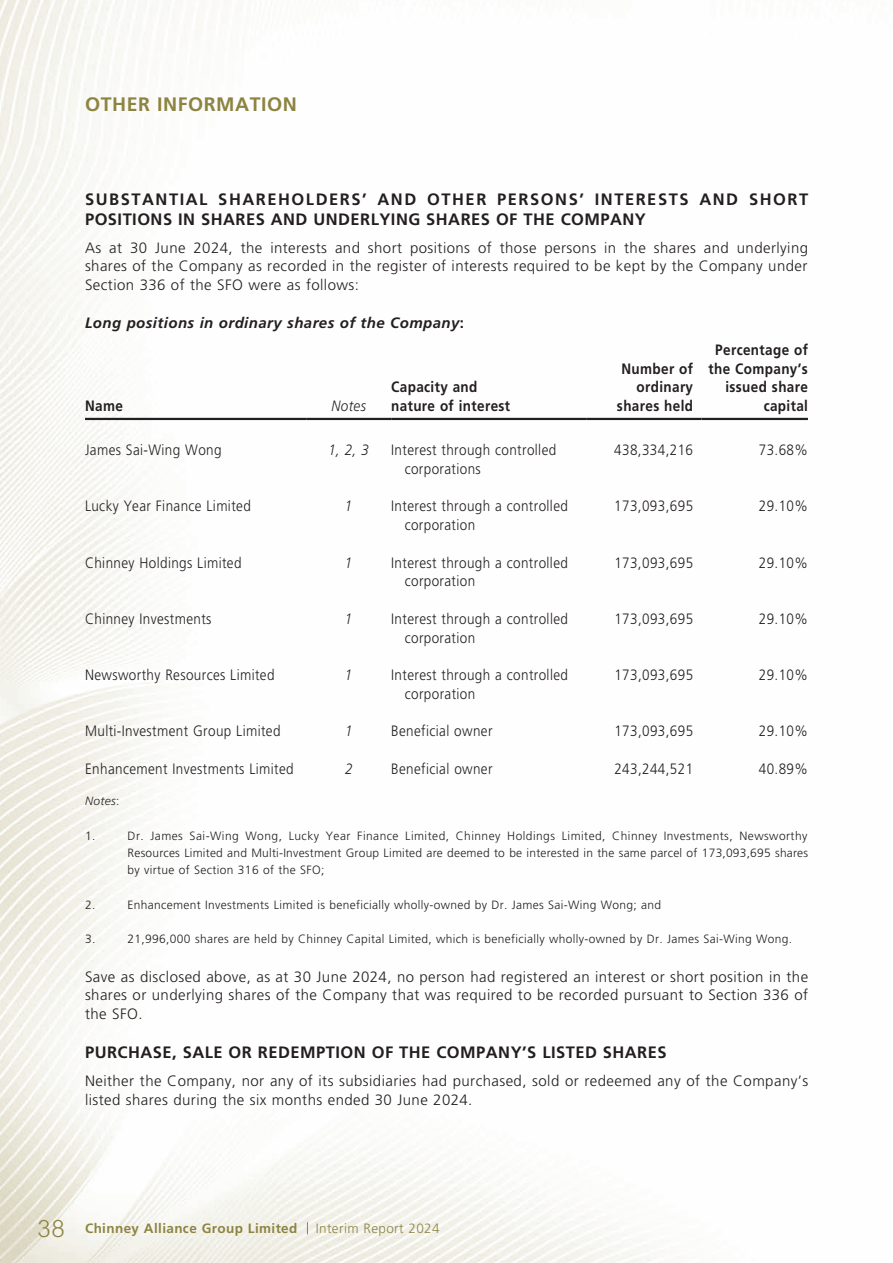
<style>
.page{position:relative;width:893px;height:1263px;background:#fff}
.page>*{position:absolute;margin:0;border:0;box-sizing:border-box;transform-origin:0 0}
.t1{font:700 19.5px "Frutiger LT Std";letter-spacing:.03em;color:#8d8441}
.t2{font:700 16.5px/19.5px "Frutiger LT Std";letter-spacing:.09em;color:#231f20}
.t3{font:700 16.5px "Frutiger LT Std";letter-spacing:.03em;color:#231f20}
.t4{font:300 15px/18.8px "Frutiger LT Std";letter-spacing:.03em;color:#231f20;text-align:justify}
.t5{font:300 15px/18.8px "Frutiger LT Std";letter-spacing:.03em;color:#231f20;scale:.9 1}
.t6{font:700 15px/18.8px "Frutiger LT Std";letter-spacing:.03em;color:#231f20;text-align:right;scale:.9 1}
.t7{font:italic 700 15px "Frutiger LT Std";letter-spacing:.03em;color:#231f20}
.t8{font:italic 300 15px "Frutiger LT Std";letter-spacing:.03em;color:#231f20;scale:.9 1}
.t9{font:700 13.5px "Frutiger LT Std";letter-spacing:.03em;color:#8d8441}
.t10{font:300 13.5px "Frutiger LT Std";letter-spacing:.03em;color:#8d8441}
.t11{font:300 12px/17.2px "Frutiger LT Std";letter-spacing:.03em;color:#231f20;text-align:justify}
.t12{font:italic 300 12px "Frutiger LT Std";letter-spacing:.03em;color:#231f20}
.s1{font-style:normal}
.s2{font-family:"M Hei HK";font-weight:300;font-size:24px}
</style>
<div class="page">
<img style="left:0;top:0;width:808px;height:1263px">
<svg style="left:307px;top:1222px;width:1px;height:12px"></svg>
<hr style="left:85px;top:418px;width:221px;height:2px;background:#231f20">
<hr style="left:306px;top:418px;width:85px;height:2px;background:#231f20">
<hr style="left:391px;top:418px;width:196px;height:2px;background:#231f20">
<hr style="left:587px;top:418px;width:115px;height:2px;background:#231f20">
<hr style="left:702px;top:418px;width:106px;height:2px;background:#231f20">
<h1 class="t1" style="left:85px;top:93px;width:213px">OTHER INFORMATION</h1>
<p class="t2" style="left:85px;top:190px;width:725px">SUBSTANTIAL SHAREHOLDERS’ AND OTHER PERSONS’ INTERESTS AND SHORT<br>POSITIONS IN SHARES AND UNDERLYING SHARES OF THE COMPANY</p>
<p class="t4" style="left:85px;top:238px;width:725px">As at 30 June 2024, the interests and short positions of those persons in the shares and underlying shares of the Company as recorded in the register of interests required to be kept by the Company under Section 336 of the SFO were as follows:</p>
<p class="t7" style="left:85px;top:314px;width:380px">Long positions in ordinary shares of the Company<span class="s1">:</span></p>
<p class="t6" style="left:85px;top:397px;width:44px">Name</p>
<p class="t8" style="left:331px;top:397px;width:40px">Notes</p>
<p class="t6" style="left:391px;top:378px;width:134px;text-align:left">Capacity and nature of interest</p>
<p class="t6" style="left:617px;top:359px;width:86px">Number of ordinary shares held</p>
<p class="t6" style="left:708px;top:340px;width:112px">Percentage of the Company’s issued share capital</p>
<p class="t5" style="left:85px;top:441px;width:153px">James Sai-Wing Wong</p>
<p class="t8" style="left:328px;top:441px;width:47px">1, 2, 3</p>
<p class="t5" style="left:405px;top:441px;width:170px;text-indent:-14px">Interest through controlled corporations</p>
<p class="t5" style="left:614px;top:441px;width:89px">438,334,216</p>
<p class="t5" style="left:759px;top:441px;width:56px">73.68%</p>
<p class="t5" style="left:85px;top:497px;width:186px">Lucky Year Finance Limited</p>
<p class="t8" style="left:345px;top:497px;width:10px">1</p>
<p class="t5" style="left:405px;top:497px;width:183px;text-indent:-14px">Interest through a controlled corporation</p>
<p class="t5" style="left:614px;top:497px;width:89px">173,093,695</p>
<p class="t5" style="left:759px;top:497px;width:56px">29.10%</p>
<p class="t5" style="left:85px;top:553px;width:175px">Chinney Holdings Limited</p>
<p class="t8" style="left:345px;top:554px;width:10px">1</p>
<p class="t5" style="left:405px;top:553px;width:183px;text-indent:-14px">Interest through a controlled corporation</p>
<p class="t5" style="left:614px;top:553px;width:89px">173,093,695</p>
<p class="t5" style="left:759px;top:553px;width:56px">29.10%</p>
<p class="t5" style="left:85px;top:609px;width:142px">Chinney Investments</p>
<p class="t8" style="left:345px;top:610px;width:10px">1</p>
<p class="t5" style="left:405px;top:609px;width:183px;text-indent:-14px">Interest through a controlled corporation</p>
<p class="t5" style="left:614px;top:609px;width:89px">173,093,695</p>
<p class="t5" style="left:759px;top:609px;width:56px">29.10%</p>
<p class="t5" style="left:85px;top:666px;width:212px">Newsworthy Resources Limited</p>
<p class="t8" style="left:345px;top:666px;width:10px">1</p>
<p class="t5" style="left:405px;top:666px;width:183px;text-indent:-14px">Interest through a controlled corporation</p>
<p class="t5" style="left:614px;top:666px;width:89px">173,093,695</p>
<p class="t5" style="left:759px;top:666px;width:56px">29.10%</p>
<p class="t5" style="left:85px;top:722px;width:219px">Multi-Investment Group Limited</p>
<p class="t8" style="left:345px;top:722px;width:10px">1</p>
<p class="t5" style="left:391px;top:722px;width:114px">Beneficial owner</p>
<p class="t5" style="left:614px;top:722px;width:89px">173,093,695</p>
<p class="t5" style="left:759px;top:722px;width:56px">29.10%</p>
<p class="t5" style="left:85px;top:759px;width:233px">Enhancement Investments Limited</p>
<p class="t8" style="left:345px;top:760px;width:10px">2</p>
<p class="t5" style="left:391px;top:759px;width:114px">Beneficial owner</p>
<p class="t5" style="left:614px;top:759px;width:89px">243,244,521</p>
<p class="t5" style="left:759px;top:759px;width:56px">40.89%</p>
<p class="t12" style="left:85px;top:794px;width:36px">Notes<span class="s1">:</span></p>
<p class="t11" style="left:85px;top:827px;width:12px">1.</p>
<p class="t11" style="left:128px;top:827px;width:682px">Dr. James Sai-Wing Wong, Lucky Year Finance Limited, Chinney Holdings Limited, Chinney Investments, Newsworthy Resources Limited and Multi-Investment Group Limited are deemed to be interested in the same parcel of 173,093,695 shares by virtue of Section 316 of the SFO;</p>
<p class="t11" style="left:85px;top:896px;width:12px">2.</p>
<p class="t11" style="left:128px;top:896px;width:535px">Enhancement Investments Limited is beneficially wholly-owned by Dr. James Sai-Wing Wong; and</p>
<p class="t11" style="left:85px;top:930px;width:12px">3.</p>
<p class="t11" style="left:128px;top:930px;width:666px">21,996,000 shares are held by Chinney Capital Limited, which is beneficially wholly-owned by Dr. James Sai-Wing Wong.</p>
<p class="t4" style="left:85px;top:967px;width:725px">Save as disclosed above, as at 30 June 2024, no person had registered an interest or short position in the shares or underlying shares of the Company that was required to be recorded pursuant to Section 336 of the SFO.</p>
<p class="t3" style="left:85px;top:1042px;width:583px">PURCHASE, SALE OR REDEMPTION OF THE COMPANY’S LISTED SHARES</p>
<p class="t4" style="left:85px;top:1071px;width:725px">Neither the Company, nor any of its subsidiaries had purchased, sold or redeemed any of the Company’s listed shares during the six months ended 30 June 2024.</p>
<p class="t9" style="left:38px;top:1220px;width:261px"><span class="s2">38</span> Chinney Alliance Group Limited</p>
<p class="t10" style="left:316px;top:1220px;width:125px">Interim Report 2024</p>
</div>
